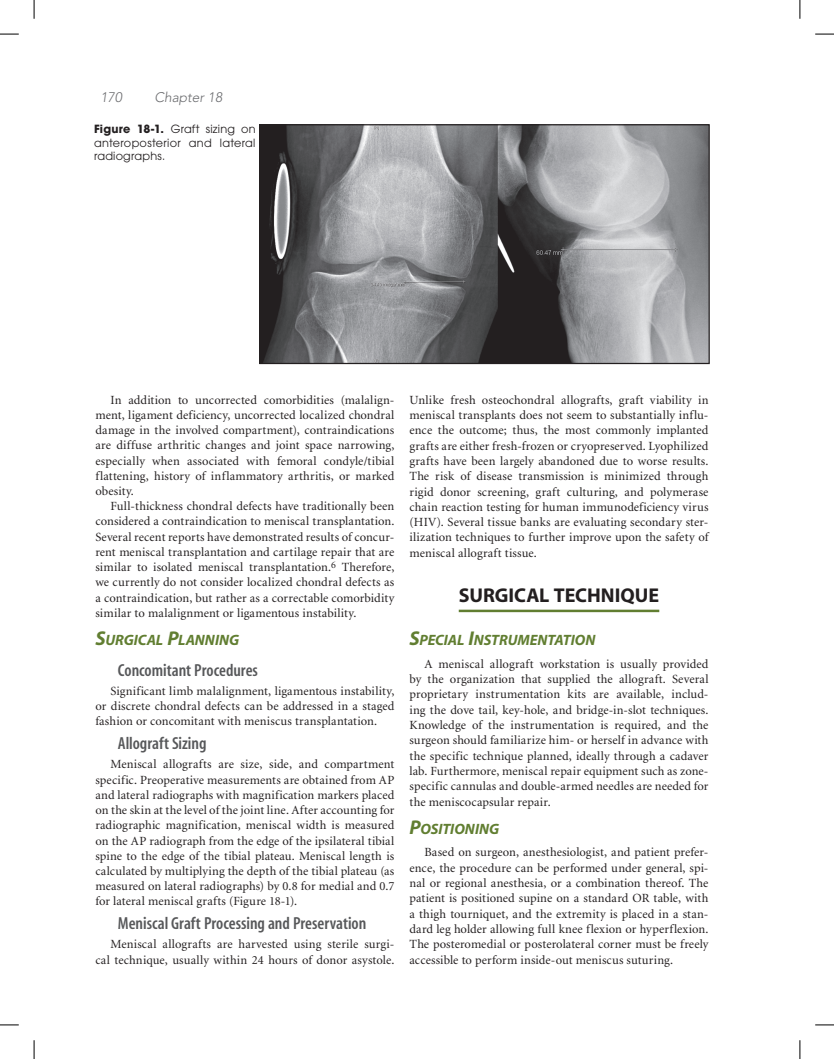
<style>
.page{position:relative;width:834px;height:1059px;background:#fff}
.page>*{position:absolute;margin:0;border:0;box-sizing:border-box;transform-origin:0 0}
.t1{font:700 20px "Myriad";color:#231f20}
.t2{font:600 condensed 17.5px "Myriad";color:#57585a}
.t3{font:italic 700 15px "Myriad";letter-spacing:-.005em;color:#617e31}
.t4{font:italic 300 13.75px "Avenir";color:#6c6d70}
.t5{font:12.5px/15.2px "Minion";letter-spacing:.01em;color:#231f20;text-align:justify}
.t6{font:11.25px/13.5px "Avant Garde";letter-spacing:.025em;color:#231f20;text-align:justify}
.s1{font-weight:700}
.s2{font-size:20px}
</style>
<div class="page">
<hr style="left:458px;top:609px;width:201px;height:3px;background:#617e31">
<img style="left:261px;top:126px;width:446px;height:236px">
<div style="left:259px;top:124px;width:450px;height:240px;border:1px solid #231f20"></div>
<svg style="left:0;top:33px;width:19px;height:2px"></svg>
<svg style="left:815px;top:33px;width:18px;height:2px"></svg>
<svg style="left:0;top:1024px;width:19px;height:1px"></svg>
<svg style="left:815px;top:1024px;width:18px;height:1px"></svg>
<svg style="left:33px;top:0;width:2px;height:19px"></svg>
<svg style="left:33px;top:1040px;width:2px;height:18px"></svg>
<svg style="left:799px;top:0;width:1px;height:19px"></svg>
<svg style="left:799px;top:1040px;width:1px;height:18px"></svg>
<p class="t4" style="left:100px;top:89px;width:23px">170</p>
<p class="t4" style="left:154px;top:89px;width:69px">Chapter 18</p>
<p class="t6" style="left:94px;top:122px;width:163px"><span class="s1">Figure 18-1.</span> Graft sizing on anteroposterior and lateral radiographs.</p>
<p class="t5" style="left:95px;top:392px;width:300px;text-indent:15px">In addition to uncorrected comorbidities (malalign&shy;ment, ligament deficiency, uncorrected localized chondral damage in the involved compartment), contraindications are diffuse arthritic changes and joint space narrowing, especially when associated with femoral condyle/tibial flattening, history of inflammatory arthritis, or marked obesity.</p>
<p class="t5" style="left:95px;top:499px;width:300px;text-indent:15px">Full-thickness chondral defects have traditionally been considered a contraindication to meniscal transplantation.<br>Several recent reports have demonstrated results of concur&shy;rent meniscal transplantation and cartilage repair that are similar to isolated meniscal transplantation.<sup>6</sup> Therefore, we currently do not consider localized chondral defects as a contraindication, but rather as a correctable comorbidity similar to malalignment or ligamentous instability.</p>
<p class="t3" style="left:95px;top:631px;width:145px"><span class="s2">S</span>URGICAL <span class="s2">P</span>LANNING</p>
<h2 class="t2" style="left:118px;top:661px;width:141px">Concomitant Procedures</h2>
<p class="t5" style="left:95px;top:683px;width:300px;text-indent:15px">Significant limb malalignment, ligamentous instability, or discrete chondral defects can be addressed in a staged fashion or concomitant with meniscus transplantation.</p>
<h2 class="t2" style="left:118px;top:734px;width:90px">Allograft Sizing</h2>
<p class="t5" style="left:95px;top:757px;width:300px;text-indent:15px">Meniscal allografts are size, side, and compartment specific. Preoperative measurements are obtained from AP and lateral radiographs with magnification markers placed on the skin at the level of the joint line. After accounting for radiographic magnification, meniscal width is measured on the AP radiograph from the edge of the ipsilateral tibial spine to the edge of the tibial plateau. Meniscal length is calculated by multiplying the depth of the tibial plateau (as measured on lateral radiographs) by 0.8 for medial and 0.7 for lateral meniscal grafts (Figure 18-1).</p>
<h2 class="t2" style="left:118px;top:914px;width:250px">Meniscal Graft Processing and Preservation</h2>
<p class="t5" style="left:95px;top:936px;width:300px;text-align:right">Meniscal allografts are harvested using sterile surgi&shy;cal technique, usually within 24 hours of donor asystole.</p>
<p class="t5" style="left:409px;top:392px;width:300px">Unlike fresh osteochondral allografts, graft viability in meniscal transplants does not seem to substantially influ&shy;ence the outcome; thus, the most commonly implanted grafts are either fresh-frozen or cryopreserved. Lyophilized grafts have been largely abandoned due to worse results.<br>The risk of disease transmission is minimized through rigid donor screening, graft culturing, and polymerase chain reaction testing for human immunodeficiency virus (HIV). Several tissue banks are evaluating secondary ster&shy;ilization techniques to further improve upon the safety of meniscal allograft tissue.</p>
<h1 class="t1" style="left:458px;top:585px;width:202px">SURGICAL TECHNIQUE</h1>
<p class="t3" style="left:409px;top:632px;width:187px"><span class="s2">S</span>PECIAL <span class="s2">I</span>NSTRUMENTATION</p>
<p class="t5" style="left:409px;top:656px;width:300px;text-indent:15px">A meniscal allograft workstation is usually provided by the organization that supplied the allograft. Several proprietary instrumentation kits are available, includ&shy;ing the dove tail, key-hole, and bridge-in-slot techniques.<br>Knowledge of the instrumentation is required, and the surgeon should familiarize him- or herself in advance with the specific technique planned, ideally through a cadaver lab. Furthermore, meniscal repair equipment such as zone&shy;specific cannulas and double-armed needles are needed for the meniscocapsular repair.</p>
<p class="t3" style="left:409px;top:820px;width:91px"><span class="s2">P</span>OSITIONING</p>
<p class="t5" style="left:409px;top:844px;width:300px;text-indent:15px">Based on surgeon, anesthesiologist, and patient prefer&shy;ence, the procedure can be performed under general, spi&shy;nal or regional anesthesia, or a combination thereof. The patient is positioned supine on a standard OR table, with a thigh tourniquet, and the extremity is placed in a stan&shy;dard leg holder allowing full knee flexion or hyperflexion.<br>The posteromedial or posterolateral corner must be freely accessible to perform inside-out meniscus suturing.</p>
</div>
